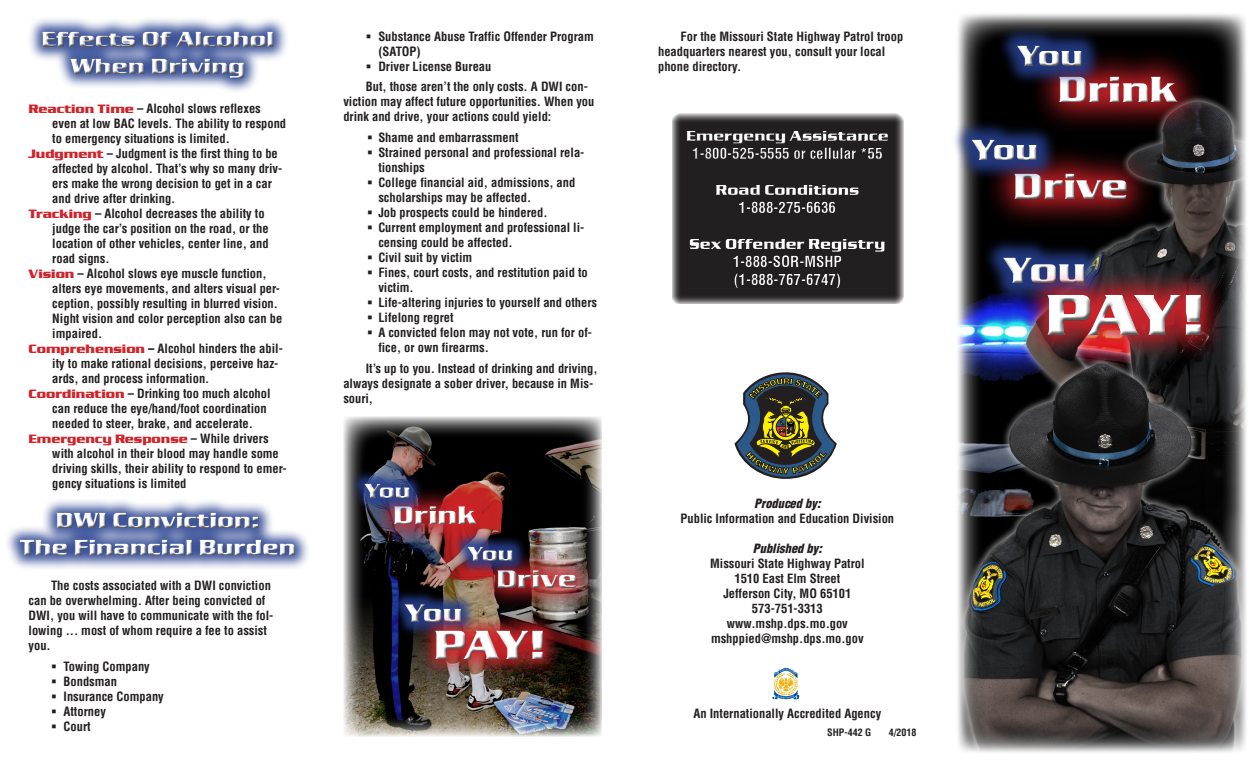
<style>
.page{position:relative;width:1260px;height:765px;background:#fff}
.page>*{position:absolute;margin:0;border:0;box-sizing:border-box;transform-origin:0 0}
.t1{font:700 60px "Serpentine D";color:#fff}
.t2{font:700 42px "Serpentine D";color:#fff}
.t3{font:700 37.5px "Serpentine D";color:#fff}
.t4{font:700 30px "Serpentine D";letter-spacing:-.025em;color:#fff}
.t5{font:700 26.25px "Serpentine D";color:#fff}
.t6{font:700 22.5px/27px "Serpentine D";color:#fff;text-align:center}
.t7{font:700 21px "Serpentine D";letter-spacing:-.025em;color:#fff}
.t8{font:15px/18px "Switzerland Condensed";color:#fff}
.t9{font:700 15px "Serpentine D";color:#fff}
.t10{font:12.5px/15px "Switzerland Condensed";color:#231f20}
.t11{font:700 12.5px "Serpentine D";color:#d1232a}
.t12{font:italic 900 12.5px "Switzerland Cond";color:#231f20}
.t13{font:10px "Switzerland Condensed";color:#231f20}
.s1{font-family:"Serpentine D";font-weight:700;color:#d1232a}
.s2{font-family:"Switzerland Cond Black Plain"}
.s3{font-family:"Switzerland Condensed";font-weight:400;color:#231f20}
</style>
<div class="page">
<svg style="left:672px;top:113px;width:232px;height:191px;background:#4e4b4b"></svg>
<img style="left:957px;top:13px;width:289px;height:740px">
<svg style="left:1028px;top:45px;width:180px;height:89px;background:#250a0c"></svg>
<div style="left:1056px;top:74px;width:124px;height:29px;background:#fff;opacity:.75"></div>
<div style="left:1057px;top:76px;width:124px;height:29px;background:#231f20;opacity:.75"></div>
<div style="left:982px;top:236px;width:124px;height:69px;background:#253f8e;opacity:.89"></div>
<div style="left:1000px;top:255px;width:87px;height:29px;background:#fff;opacity:.75"></div>
<div style="left:1001px;top:256px;width:87px;height:29px;background:#231f20;opacity:.75"></div>
<svg style="left:984px;top:142px;width:174px;height:89px;background:#220a0b"></svg>
<div style="left:1012px;top:171px;width:116px;height:29px;background:#fff;opacity:.75"></div>
<div style="left:1012px;top:172px;width:118px;height:29px;background:#231f20;opacity:.75"></div>
<img style="left:1022px;top:268px;width:205px;height:93px">
<div style="left:1043px;top:290px;width:162px;height:48px;background:#fff;opacity:.75"></div>
<div style="left:1043px;top:292px;width:163px;height:47px;background:#231f20;opacity:.75"></div>
<div style="left:951px;top:119px;width:107px;height:63px;background:#253f8e;opacity:.89"></div>
<div style="left:969px;top:138px;width:70px;height:24px;background:#fff;opacity:.75"></div>
<div style="left:970px;top:139px;width:69px;height:24px;background:#231f20;opacity:.75"></div>
<div style="left:996px;top:24px;width:107px;height:63px;background:#253f8e;opacity:.89"></div>
<div style="left:1014px;top:43px;width:70px;height:24px;background:#fff;opacity:.75"></div>
<div style="left:1015px;top:45px;width:70px;height:23px;background:#231f20;opacity:.75"></div>
<svg style="left:734px;top:372px;width:103px;height:107px"></svg>
<svg style="left:772px;top:668px;width:27px;height:31px"></svg>
<div style="left:686px;top:131px;width:203px;height:158px;background:#231f20"></div>
<div style="left:27px;top:16px;width:262px;height:78px;background:#253f8e;opacity:.89"></div>
<div style="left:39px;top:29px;width:237px;height:51px;background:#fff;opacity:.75"></div>
<div style="left:40px;top:31px;width:237px;height:50px;background:#231f20;opacity:.75"></div>
<div style="left:5px;top:498px;width:306px;height:73px;background:#253f8e;opacity:.89"></div>
<div style="left:17px;top:511px;width:279px;height:46px;background:#fff;opacity:.75"></div>
<div style="left:18px;top:512px;width:279px;height:46px;background:#231f20;opacity:.75"></div>
<img style="left:343px;top:417px;width:259px;height:319px">
<img style="left:372px;top:484px;width:126px;height:62px">
<div style="left:392px;top:504px;width:87px;height:21px;background:#fff;opacity:.75"></div>
<div style="left:392px;top:505px;width:88px;height:21px;background:#231f20;opacity:.75"></div>
<div style="left:390px;top:589px;width:86px;height:48px;background:#253f8e;opacity:.89"></div>
<div style="left:402px;top:602px;width:61px;height:21px;background:#fff;opacity:.75"></div>
<div style="left:403px;top:603px;width:61px;height:21px;background:#231f20;opacity:.75"></div>
<img style="left:476px;top:548px;width:122px;height:62px">
<div style="left:495px;top:568px;width:83px;height:21px;background:#fff;opacity:.75"></div>
<div style="left:496px;top:569px;width:82px;height:21px;background:#231f20;opacity:.75"></div>
<img style="left:418px;top:612px;width:144px;height:65px">
<div style="left:432px;top:628px;width:114px;height:33px;background:#fff;opacity:.75"></div>
<div style="left:433px;top:629px;width:113px;height:33px;background:#231f20;opacity:.75"></div>
<div style="left:453px;top:531px;width:75px;height:45px;background:#253f8e;opacity:.89"></div>
<div style="left:465px;top:544px;width:50px;height:18px;background:#fff;opacity:.75"></div>
<div style="left:465px;top:545px;width:50px;height:18px;background:#231f20;opacity:.75"></div>
<div style="left:350px;top:469px;width:75px;height:44px;background:#253f8e;opacity:.89"></div>
<div style="left:362px;top:482px;width:50px;height:17px;background:#fff;opacity:.75"></div>
<div style="left:362px;top:483px;width:51px;height:17px;background:#231f20;opacity:.75"></div>
<h3 class="t6" style="left:41px;top:26px;width:234px">Effects Of Alcohol<br>When Driving</h3>
<p class="t10" style="left:29px;top:101px;width:234px"><span class="s1">Reaction Time</span> – Alcohol slows reflexes</p>
<p class="t10" style="left:52px;top:116px;width:235px">even at low BAC levels. The ability to respond</p>
<p class="t10" style="left:52px;top:131px;width:179px">to emergency situations is limited.</p>
<p class="t10" style="left:29px;top:146px;width:251px"><span class="s1">Judgment</span> – Judgment is the first thing to be</p>
<p class="t10" style="left:52px;top:161px;width:231px">affected by alcohol. That’s why so many driv-</p>
<p class="t10" style="left:52px;top:176px;width:221px">ers make the wrong decision to get in a car</p>
<p class="t10" style="left:52px;top:191px;width:125px">and drive after drinking.</p>
<p class="t10" style="left:29px;top:206px;width:238px"><span class="s1">Tracking</span> – Alcohol decreases the ability to</p>
<p class="t10" style="left:52px;top:221px;width:218px">judge the car’s position on the road, or the</p>
<p class="t10" style="left:52px;top:236px;width:218px">location of other vehicles, center line, and</p>
<p class="t10" style="left:52px;top:251px;width:59px">road signs.</p>
<p class="t10" style="left:29px;top:266px;width:240px"><span class="s1">Vision</span> – Alcohol slows eye muscle function,</p>
<p class="t10" style="left:52px;top:281px;width:229px">alters eye movements, and alters visual per-</p>
<p class="t10" style="left:52px;top:296px;width:227px">ception, possibly resulting in blurred vision.</p>
<p class="t10" style="left:52px;top:311px;width:231px">Night vision and color perception also can be</p>
<p class="t10" style="left:52px;top:326px;width:51px">impaired.</p>
<p class="t10" style="left:29px;top:341px;width:256px"><span class="s1">Comprehension</span> <span class="s2">–</span> Alcohol hinders the abil-</p>
<p class="t10" style="left:52px;top:356px;width:228px">ity to make rational decisions, perceive haz-</p>
<p class="t10" style="left:52px;top:371px;width:159px">ards, and process information.</p>
<p class="t10" style="left:29px;top:386px;width:244px"><span class="s1">Coordination</span> – Drinking too much alcohol</p>
<p class="t10" style="left:52px;top:401px;width:216px">can reduce the eye/hand/foot coordination</p>
<p class="t10" style="left:52px;top:416px;width:202px">needed to steer, brake, and accelerate.</p>
<p class="t11" style="left:29px;top:432px;width:241px">Emergency Response <span class="s3">– While drivers</span></p>
<p class="t10" style="left:52px;top:446px;width:236px">with alcohol in their blood may handle some driving skills, their ability to respond to emer&shy;gency situations is limited</p>
<h3 class="t6" style="left:20px;top:507px;width:277px">DWI Conviction:<br>The Financial Burden</h3>
<p class="t10" style="left:29px;top:578px;width:246px;text-indent:22px">The costs associated with a DWI conviction can be overwhelming. After being convicted of DWI, you will have to communicate with the fol&shy;lowing ... most of whom require a fee to assist you.</p>
<p class="t10" style="left:64px;top:659px;width:102px">Towing Company<br>Bondsman<br>Insurance Company<br>Attorney<br>Court</p>
<p class="t10" style="left:378px;top:29px;width:217px">Substance Abuse Traffic Offender Program (SATOP)<br>Driver License Bureau</p>
<p class="t10" style="left:343px;top:79px;width:253px;text-indent:22px">But, those aren’t the only costs. A DWI con&shy;viction may affect future opportunities. When you drink and drive, your actions could yield:</p>
<p class="t10" style="left:378px;top:130px;width:220px">Shame and embarrassment<br>Strained personal and professional rela&shy;tionships<br>College financial aid, admissions, and scholarships may be affected.<br>Job prospects could be hindered.<br>Current employment and professional li&shy;censing could be affected.<br>Civil suit by victim<br>Fines, court costs, and restitution paid to victim.<br>Life-altering injuries to yourself and others<br>Lifelong regret<br>A convicted felon may not vote, run for of&shy;fice, or own firearms.</p>
<p class="t10" style="left:343px;top:360px;width:256px;text-indent:22px">It’s up to you. Instead of drinking and driving, always designate a sober driver, because in Mis&shy;souri,</p>
<h3 class="t7" style="left:365px;top:479px;width:48px">You</h3>
<h3 class="t5" style="left:393px;top:500px;width:85px">Drink</h3>
<h3 class="t7" style="left:468px;top:542px;width:48px">You</h3>
<h3 class="t5" style="left:405px;top:599px;width:59px">You</h3>
<h3 class="t5" style="left:496px;top:564px;width:82px">Drive</h3>
<h2 class="t2" style="left:434px;top:621px;width:115px">PAY!</h2>
<p class="t10" style="left:658px;top:29px;width:247px;text-indent:22px">For the Missouri State Highway Patrol troop headquarters nearest you, consult your local phone directory.</p>
<p class="t9" style="left:686px;top:127px;width:204px">Emergency Assistance</p>
<p class="t8" style="left:692px;top:144px;width:192px">1-800-525-5555 or cellular *55</p>
<p class="t9" style="left:715px;top:181px;width:145px">Road Conditions</p>
<p class="t8" style="left:739px;top:198px;width:99px">1-888-275-6636</p>
<p class="t9" style="left:689px;top:235px;width:197px">Sex Offender Registry</p>
<p class="t8" style="left:733px;top:252px;width:111px">1-888-SOR-MSHP (1-888-767-6747)</p>
<h3 class="t4" style="left:1017px;top:39px;width:67px">You</h3>
<h3 class="t4" style="left:972px;top:133px;width:67px">You</h3>
<h3 class="t3" style="left:1058px;top:68px;width:121px">Drink</h3>
<h3 class="t3" style="left:1013px;top:165px;width:117px">Drive</h3>
<h3 class="t3" style="left:1004px;top:249px;width:84px">You</h3>
<h1 class="t1" style="left:1045px;top:281px;width:163px">PAY!</h1>
<p class="t12" style="left:754px;top:496px;width:68px">Produced by:</p>
<p class="t10" style="left:681px;top:511px;width:215px">Public Information and Education Division</p>
<p class="t12" style="left:753px;top:541px;width:71px">Published by:</p>
<p class="t10" style="left:710px;top:556px;width:156px;text-align:center">Missouri State Highway Patrol<br>1510 East Elm Street<br>Jefferson City, MO 65101<br>573-751-3313 www.mshp.dps.mo.gov mshppied@mshp.dps.mo.gov</p>
<p class="t10" style="left:694px;top:706px;width:189px">An Internationally Accredited Agency</p>
<p class="t13" style="left:827px;top:726px;width:46px">SHP-442 G</p>
<p class="t13" style="left:889px;top:726px;width:29px">4/2018</p>
</div>
